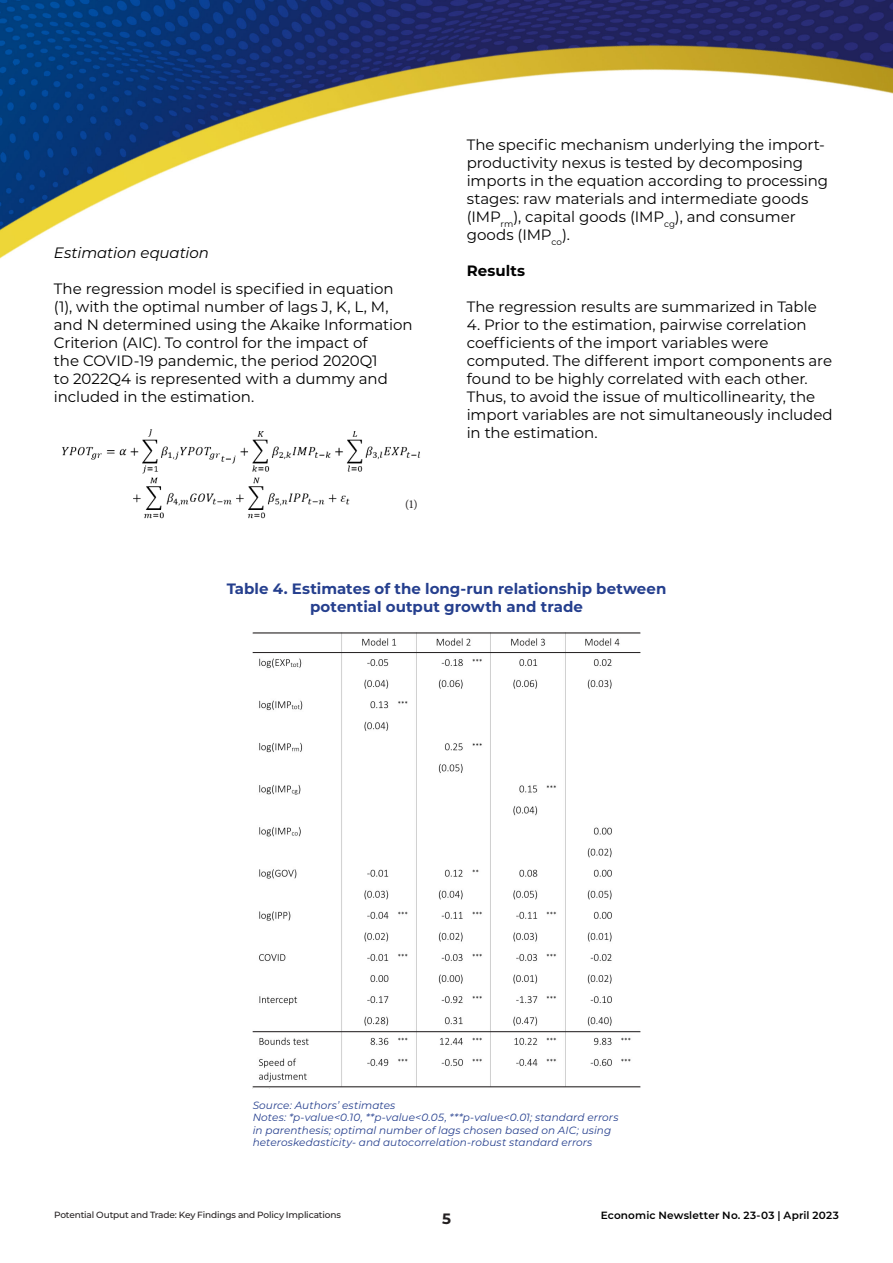
<style>
.page{position:relative;width:893px;height:1263px;background:#fff}
.page>*{position:absolute;margin:0;border:0;box-sizing:border-box;transform-origin:0 0}
.t1{font:15px/18px "Montserrat";letter-spacing:-.005em;color:#000}
.t2{font:700 15px "Montserrat";color:#253f8e}
.t3{font:italic 15px "Montserrat";letter-spacing:-.005em;color:#000}
.t4{font:700 15px "Montserrat";letter-spacing:.005em;color:#000}
.t5{font:700 15px "Montserrat";color:#231f20}
.t6{font:12px "Minion Pro";color:#231f20}
.t7{font:italic 10.5px/12.6px "Montserrat";letter-spacing:.01em;color:#253f8e}
.t8{font:600 10.5px "Montserrat";letter-spacing:.015em;color:#000}
.t9{font:500 9px "Montserrat";letter-spacing:-.015em;color:#231f20}
</style>
<div class="page">
<img style="left:0;top:0;width:893px;height:1089px">
<img style="left:253px;top:630px;width:387px;height:459px">
<img style="left:54px;top:426px;width:372px;height:96px">
<hr style="left:253px;top:633px;width:387px;height:1px;background:#231f20">
<hr style="left:253px;top:652px;width:387px;height:1px;background:#231f20">
<hr style="left:253px;top:1031px;width:387px;height:1px;background:#231f20">
<hr style="left:253px;top:1086px;width:387px;height:1px;background:#231f20">
<p class="t3" style="left:54px;top:242px;width:157px">Estimation equation</p>
<p class="t1" style="left:54px;top:279px;width:360px">The regression model is specified in equation (1), with the optimal number of lags J, K, L, M, and N determined using the Akaike Information Criterion (AIC). To control for the impact of<br>the COVID-19 pandemic, the period 2020Q1<br>to 2022Q4 is represented with a dummy and included in the estimation.</p>
<p class="t6" style="left:405px;top:496px;width:14px">(1)</p>
<p class="t1" style="left:467px;top:135px;width:363px">The specific mechanism underlying the import&shy;productivity nexus is tested by decomposing imports in the equation according to processing stages: raw materials and intermediate goods (IMP<sub>rm</sub>), capital goods (IMP<sub>cg</sub>), and consumer goods (IMP<sub>co</sub>).</p>
<p class="t4" style="left:467px;top:259px;width:60px">Results</p>
<p class="t1" style="left:467px;top:297px;width:351px">The regression results are summarized in Table</p>
<p class="t1" style="left:467px;top:315px;width:367px">4. Prior to the estimation, pairwise correlation coefficients of the import variables were computed. The different import components are found to be highly correlated with each other.<br>Thus, to avoid the issue of multicollinearity, the import variables are not simultaneously included in the estimation.</p>
<p class="t2" style="left:227px;top:578px;width:441px">Table 4. Estimates of the long-run relationship between</p>
<p class="t2" style="left:310px;top:596px;width:274px">potential output growth and trade</p>
<p class="t7" style="left:253px;top:1098px;width:144px">Source: Authors’ estimates</p>
<p class="t7" style="left:253px;top:1111px;width:367px">Notes: *p-value&lt;0.10, **p-value&lt;0.05, ***p-value&lt;0.01; standard errors in parenthesis; optimal number of lags chosen based on AIC; using heteroskedasticity- and autocorrelation-robust standard errors</p>
<p class="t9" style="left:54px;top:1208px;width:288px">Potential Output and Trade: Key Findings and Policy Implications</p>
<p class="t8" style="left:601px;top:1208px;width:240px">Economic Newsletter No. 23-03 | April 2023</p>
<p class="t5" style="left:442px;top:1207px;width:10px">5</p>
</div>
